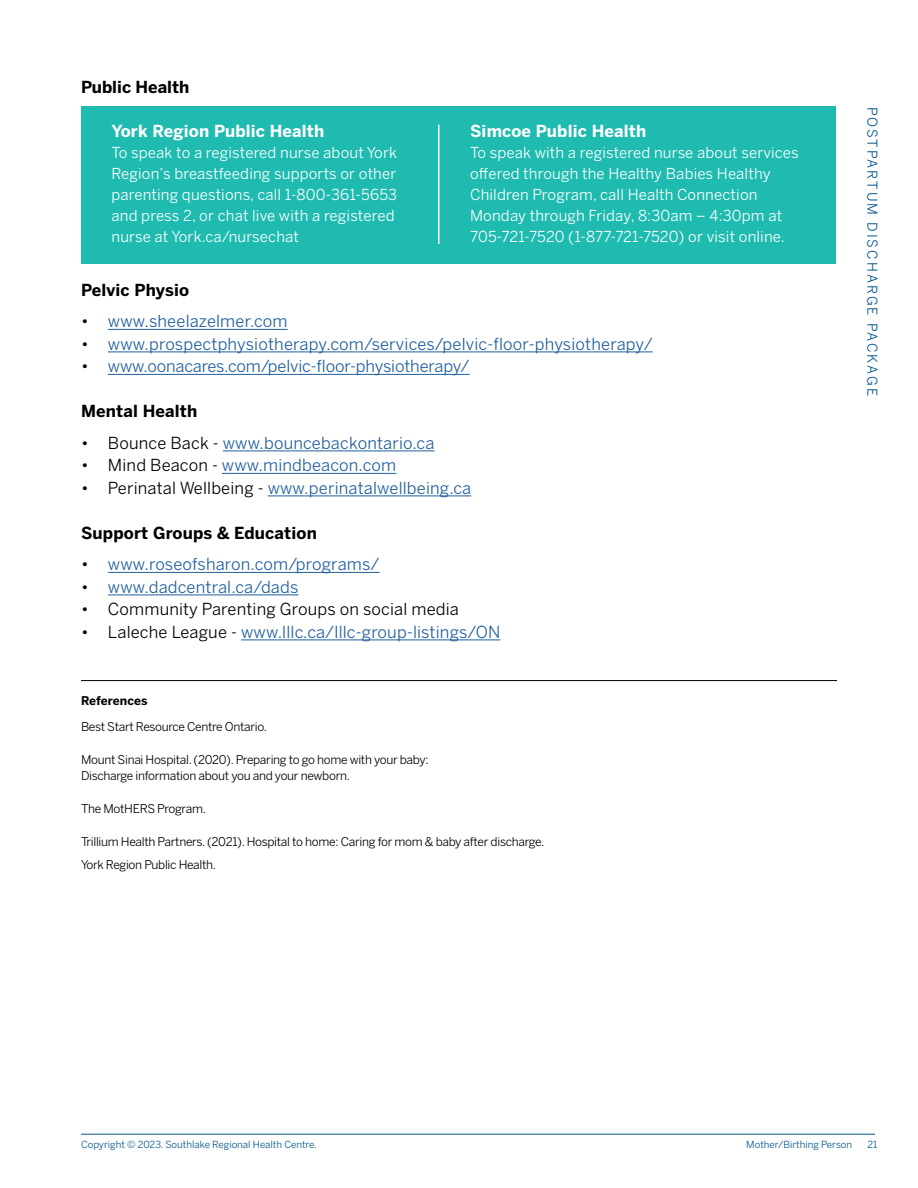
<style>
.page{position:relative;width:918px;height:1188px;background:#fff}
.page>*{position:absolute;margin:0;border:0;box-sizing:border-box;transform-origin:0 0}
.t1{font:16.5px "Benton Sans";letter-spacing:.01em;color:#215e9e}
.t2{font:700 16.5px "Benton Sans";letter-spacing:.01em;color:#000}
.t3{font:16.5px "Benton Sans";letter-spacing:-.01em;color:#215e9e}
.t4{font:700 16.5px "Benton Sans";letter-spacing:.01em;color:#fff}
.t5{font:16.5px "Benton Sans";letter-spacing:.01em;color:#000}
.t6{font:700 16.5px "Benton Sans";color:#000101}
.t7{font:15px/21px "Benton Sans";letter-spacing:.01em;color:#fff}
.t8{font:13.5px "Benton Sans";letter-spacing:.15em;color:#00558a}
.t9{font:12px/16.5px "Benton Sans";letter-spacing:-.025em;color:#000}
.t10{font:700 12px "Benton Sans";color:#000}
.t11{font:9.75px "Benton Sans";color:#00558a}
.s1{color:#000}
</style>
<div class="page">
<hr style="left:81px;top:1134px;width:794px;height:1px;background:#00558a">
<hr style="left:108px;top:329px;width:180px;height:1px;background:#215e9e">
<hr style="left:108px;top:352px;width:545px;height:1px;background:#215e9e">
<hr style="left:108px;top:374px;width:362px;height:1px;background:#215e9e">
<hr style="left:223px;top:451px;width:211px;height:1px;background:#215e9e">
<hr style="left:222px;top:473px;width:174px;height:1px;background:#215e9e">
<hr style="left:268px;top:496px;width:203px;height:1px;background:#215e9e">
<hr style="left:108px;top:572px;width:272px;height:1px;background:#215e9e">
<hr style="left:108px;top:595px;width:190px;height:1px;background:#215e9e">
<hr style="left:241px;top:640px;width:259px;height:1px;background:#215e9e">
<div style="left:81px;top:106px;width:755px;height:157px;background:#1fbbb0"></div>
<hr style="left:438px;top:125px;width:2px;height:119px;background:#fff">
<hr style="left:81px;top:680px;width:756px;height:1px;background:#000">
<p class="t6" style="left:81px;top:77px;width:110px">Public Health</p>
<p class="t4" style="left:112px;top:121px;width:214px">York Region Public Health</p>
<p class="t7" style="left:112px;top:142px;width:287px">To speak to a registered nurse about York Region’s breastfeeding supports or other parenting questions, call 1-800-361-5653 and press 2, or chat live with a registered nurse at York.ca/nursechat</p>
<p class="t4" style="left:470px;top:121px;width:178px">Simcoe Public Health</p>
<p class="t7" style="left:470px;top:142px;width:330px">To speak with a registered nurse about services offered through the Healthy Babies Healthy Children Program, call Health Connection Monday through Friday, 8:30am – 4:30pm at 705-721-7520 (1-877-721-7520) or visit online.</p>
<p class="t2" style="left:81px;top:280px;width:110px">Pelvic Physio</p>
<p class="t1" style="left:81px;top:311px;width:208px"><span class="s1">•</span> www.sheelazelmer.com</p>
<p class="t1" style="left:81px;top:334px;width:573px"><span class="s1">•</span> www.prospectphysiotherapy.com/services/pelvic-floor-physiotherapy/</p>
<p class="t3" style="left:81px;top:356px;width:390px"><span class="s1">•</span> www.oonacares.com/pelvic-floor-physiotherapy/</p>
<p class="t2" style="left:81px;top:401px;width:118px">Mental Health</p>
<p class="t1" style="left:81px;top:433px;width:355px"><span class="s1">• Bounce Back -</span> www.bouncebackontario.ca</p>
<p class="t1" style="left:81px;top:455px;width:317px"><span class="s1">• Mind Beacon -</span> www.mindbeacon.com</p>
<p class="t1" style="left:81px;top:478px;width:392px"><span class="s1">• Perinatal Wellbeing -</span> www.perinatalwellbeing.ca</p>
<p class="t2" style="left:81px;top:523px;width:237px">Support Groups &amp; Education</p>
<p class="t1" style="left:81px;top:554px;width:300px"><span class="s1">•</span> www.roseofsharon.com/programs/</p>
<p class="t1" style="left:81px;top:577px;width:219px"><span class="s1">•</span> www.dadcentral.ca/dads</p>
<p class="t5" style="left:81px;top:599px;width:379px">• Community Parenting Groups on social media</p>
<p class="t1" style="left:81px;top:622px;width:421px"><span class="s1">• Laleche League -</span> www.lllc.ca/lllc-group-listings/ON</p>
<p class="t10" style="left:81px;top:694px;width:68px">References</p>
<p class="t9" style="left:81px;top:718px;width:187px">Best Start Resource Centre Ontario.</p>
<p class="t9" style="left:81px;top:751px;width:349px">Mount Sinai Hospital. (2020). Preparing to go home with your baby:<br>Discharge information about you and your newborn.</p>
<p class="t9" style="left:81px;top:800px;width:126px">The MotHERS Program.</p>
<p class="t9" style="left:81px;top:830px;width:465px;line-height:22.5px">Trillium Health Partners. (2021). Hospital to home: Caring for mom &amp; baby after discharge.<br>York Region Public Health.</p>
<p class="t8" style="left:880px;top:106px;width:291px;rotate:90deg">POSTPARTUM DISCHARGE PACKAGE</p>
<p class="t11" style="left:81px;top:1139px;width:237px">Copyright © 2023. Southlake Regional Health Centre.</p>
<p class="t11" style="left:746px;top:1139px;width:107px">Mother/Birthing Person</p>
<p class="t11" style="left:868px;top:1139px;width:11px">21</p>
</div>
